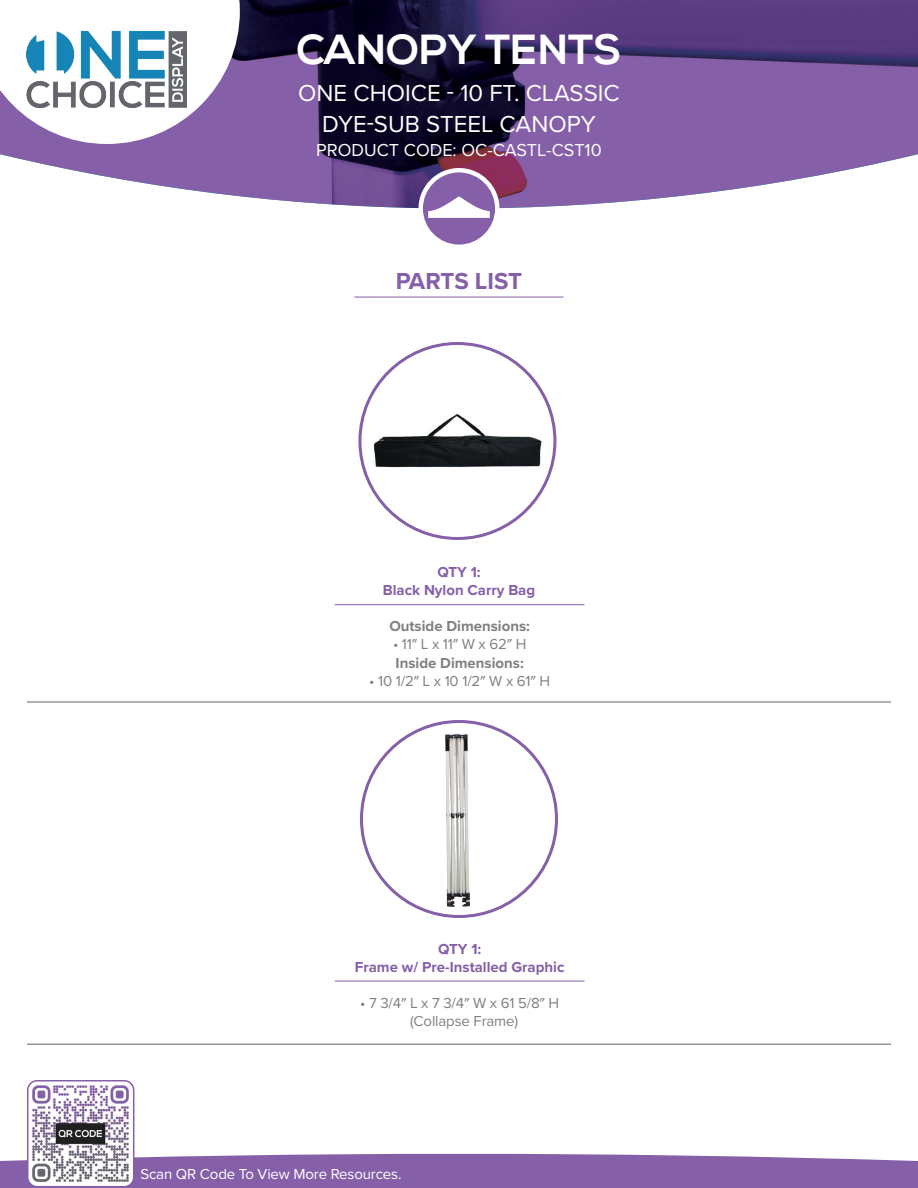
<style>
.page{position:relative;width:918px;height:1188px;background:#fff}
.page>*{position:absolute;margin:0;border:0;box-sizing:border-box;transform-origin:0 0}
.t1{font:700 42px "Nexa";color:#fff}
.t2{font:24px/31.2px "Proxima Nova";color:#fff;text-align:center}
.t3{font:700 24px "Proxima Nova";letter-spacing:-.005em;color:#855fa8}
.t4{font:18px "Proxima Nova";color:#fff}
.t5{font:15px/18px "Proxima Nova";letter-spacing:-.01em;color:#808083;text-align:center}
.t6{font:700 15px/18px "Proxima Nova";color:#855fa8;text-align:center}
.t7{font:700 15px "Proxima Nova";color:#808083}
.t8{font:15px "Proxima Nova";letter-spacing:-.01em;color:#fff}
</style>
<div class="page">
<img style="left:0;top:0;width:918px;height:209px">
<svg style="left:0;top:0;width:240px;height:144px"></svg>
<img style="left:27px;top:27px;width:160px;height:81px">
<svg style="left:419px;top:168px;width:80px;height:77px"></svg>
<svg style="left:0;top:1151px;width:918px;height:37px;background:#9574b3"></svg>
<img style="left:28px;top:1083px;width:106px;height:104px">
<div style="left:27px;top:1080px;width:107px;height:107px;border:2px solid #855fa8;border-radius:9px"></div>
<hr style="left:27px;top:1044px;width:864px;height:1px;background:#64656a">
<hr style="left:354px;top:297px;width:210px;height:1px;background:#855fa8">
<hr style="left:27px;top:702px;width:864px;height:1px;background:#64656a">
<img style="left:372px;top:355px;width:171px;height:172px">
<img style="left:371px;top:731px;width:176px;height:176px;border-radius:88px">
<hr style="left:335px;top:604px;width:249px;height:1px;background:#855fa8">
<hr style="left:335px;top:981px;width:249px;height:1px;background:#855fa8">
<h1 class="t1" style="left:296px;top:26px;width:327px">CANOPY TENTS</h1>
<h2 class="t2" style="left:298px;top:76px;width:323px">ONE CHOICE - 10 FT. CLASSIC<br>DYE-SUB STEEL CANOPY</h2>
<p class="t4" style="left:316px;top:137px;width:287px">PRODUCT CODE: OC-CASTL-CST10</p>
<h2 class="t3" style="left:396px;top:263px;width:128px">PARTS LIST</h2>
<p class="t6" style="left:383px;top:563px;width:154px">QTY 1:<br>Black Nylon Carry Bag</p>
<p class="t7" style="left:389px;top:615px;width:142px">Outside Dimensions:</p>
<p class="t5" style="left:393px;top:634px;width:135px">• 11″ L x 11″ W x 62″ H</p>
<p class="t7" style="left:396px;top:651px;width:130px">Inside Dimensions:</p>
<p class="t5" style="left:369px;top:671px;width:182px">• 10 1/2″ L x 10 1/2″ W x 61″ H</p>
<p class="t6" style="left:355px;top:939px;width:211px">QTY 1:<br>Frame w/ Pre-Installed Graphic</p>
<p class="t5" style="left:360px;top:993px;width:201px">• 7 3/4″ L x 7 3/4″ W x 61 5/8″ H (Collapse Frame)</p>
<p class="t8" style="left:140px;top:1163px;width:263px">Scan QR Code To View More Resources.</p>
</div>
